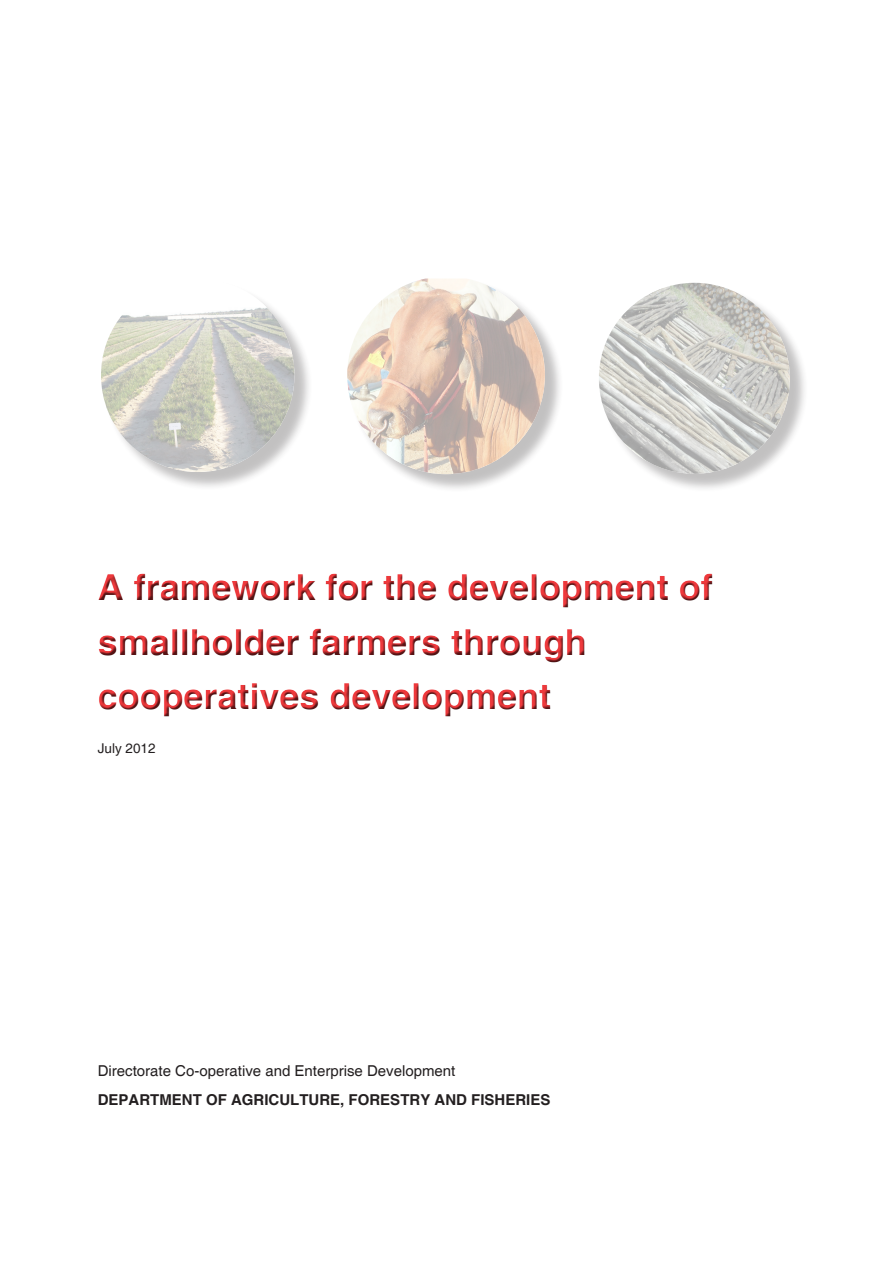
<style>
.page{position:relative;width:893px;height:1263px;background:#fff}
.page>*{position:absolute;margin:0;border:0;box-sizing:border-box;transform-origin:0 0}
.t1{font:700 36px/54.3px "Helvetica";color:#ee393c}
.t2{font:15px "Helvetica";color:#231f20}
.t3{font:700 15px "Helvetica";color:#231f20}
.x__on_contents{font:13.5px "Helvetica";color:#231f20}
</style>
<div class="page">
<div style="left:103px;top:281px;width:210px;height:210px;background:#231f20;opacity:.75"></div>
<img style="left:101px;top:284px;width:193px;height:188px">
<div style="left:349px;top:279px;width:214px;height:213px;background:#231f20;opacity:.75"></div>
<img style="left:347px;top:279px;width:198px;height:195px">
<div style="left:601px;top:285px;width:207px;height:207px;background:#231f20;opacity:.75"></div>
<img style="left:599px;top:283px;width:191px;height:191px;border-radius:95px">
<div style="left:95px;top:571px;width:622px;height:150px;background:#231f20;opacity:.75"></div>
<p class="t1" style="left:98px;top:562px;width:616px">A framework for the development of smallholder farmers through cooperatives development</p>
<p class="x__on_contents" style="left:98px;top:740px;width:59px">July 2012</p>
<p class="t2" style="left:98px;top:1062px;width:359px">Directorate Co-operative and Enterprise Development</p>
<p class="t3" style="left:98px;top:1090px;width:454px">DEPARTMENT OF AGRICULTURE, FORESTRY AND FISHERIES</p>
</div>
